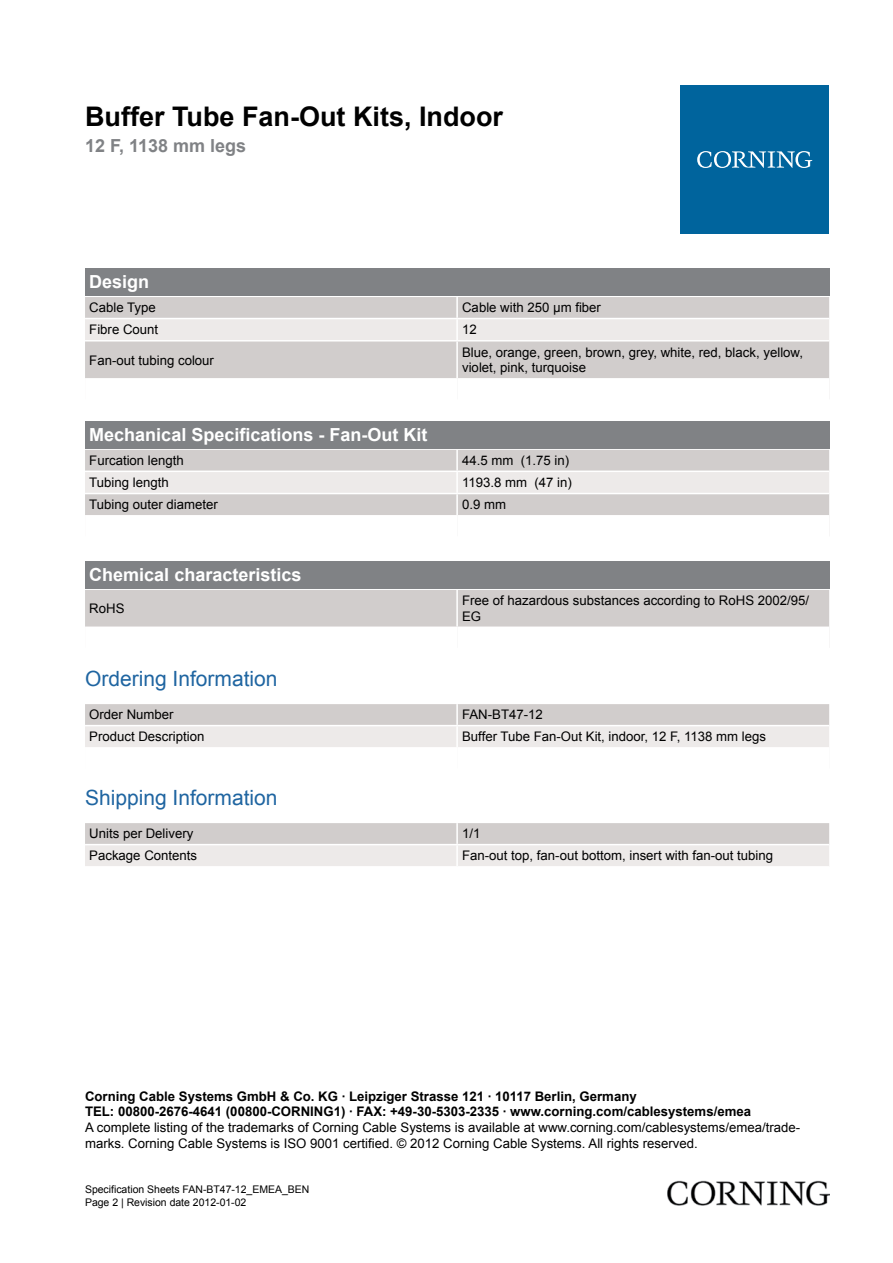
<style>
.page{position:relative;width:893px;height:1263px;background:#fff}
.page>*{position:absolute;margin:0;border:0;box-sizing:border-box;transform-origin:0 0}
.t1{font:700 27px "Arial";color:#000}
.t2{font:21px "Arial";color:#1f65a1}
.t3{font:700 18px "Arial";color:#fff}
.t4{font:700 18px "Arial";color:#808285}
.t5{font:13.2px/15.9px "Arial";color:#000}
.t6{font:700 13.2px/15.9px "Arial";color:#000}
.t7{font:10.5px/12.6px "Arial";color:#000}
</style>
<div class="page">
<div style="left:85px;top:268px;width:744px;height:28px;background:#808285"></div>
<div style="left:85px;top:297px;width:744px;height:81px;background:#d1cdcc"></div>
<div style="left:85px;top:319px;width:744px;height:21px;background:#edeae9"></div>
<hr style="left:456px;top:297px;width:2px;height:21px;background:#fff">
<hr style="left:456px;top:319px;width:2px;height:21px;background:#fff">
<hr style="left:456px;top:341px;width:2px;height:37px;background:#fff">
<hr style="left:85px;top:318px;width:372px;height:1px;background:#fff">
<hr style="left:457px;top:318px;width:372px;height:1px;background:#fff">
<hr style="left:85px;top:340px;width:372px;height:1px;background:#fff">
<hr style="left:457px;top:340px;width:372px;height:1px;background:#fff">
<div style="left:85px;top:421px;width:744px;height:27px;background:#808285"></div>
<div style="left:85px;top:450px;width:744px;height:65px;background:#d1cdcc"></div>
<div style="left:85px;top:472px;width:744px;height:21px;background:#edeae9"></div>
<hr style="left:456px;top:450px;width:2px;height:20px;background:#fff">
<hr style="left:456px;top:472px;width:2px;height:21px;background:#fff">
<hr style="left:456px;top:494px;width:2px;height:21px;background:#fff">
<hr style="left:85px;top:470px;width:372px;height:2px;background:#fff">
<hr style="left:457px;top:470px;width:372px;height:2px;background:#fff">
<hr style="left:85px;top:493px;width:372px;height:1px;background:#fff">
<hr style="left:457px;top:493px;width:372px;height:1px;background:#fff">
<div style="left:85px;top:561px;width:744px;height:27px;background:#808285"></div>
<div style="left:85px;top:590px;width:744px;height:36px;background:#d1cdcc"></div>
<hr style="left:456px;top:590px;width:2px;height:36px;background:#fff">
<svg style="left:85px;top:704px;width:744px;height:43px;background:#dfdbda"></svg>
<hr style="left:456px;top:704px;width:2px;height:21px;background:#fff">
<hr style="left:456px;top:726px;width:2px;height:21px;background:#fff">
<hr style="left:85px;top:725px;width:372px;height:1px;background:#fff">
<hr style="left:457px;top:725px;width:372px;height:1px;background:#fff">
<svg style="left:85px;top:823px;width:744px;height:43px;background:#dfdbda"></svg>
<hr style="left:456px;top:823px;width:2px;height:21px;background:#fff">
<hr style="left:456px;top:845px;width:2px;height:21px;background:#fff">
<hr style="left:85px;top:844px;width:372px;height:1px;background:#fff">
<hr style="left:457px;top:844px;width:372px;height:1px;background:#fff">
<div style="left:680px;top:85px;width:149px;height:149px;background:#00649d"></div>
<svg style="left:697px;top:151px;width:115px;height:17px"></svg>
<img style="left:668px;top:1180px;width:161px;height:25px">
<h1 class="t1" style="left:85px;top:98px;width:420px">Buffer Tube Fan-Out Kits, Indoor</h1>
<h3 class="t4" style="left:85px;top:134px;width:163px">12 F, 1138 mm legs</h3>
<h3 class="t3" style="left:89px;top:270px;width:62px">Design</h3>
<p class="t5" style="left:89px;top:300px;width:68px">Cable Type</p>
<p class="t5" style="left:462px;top:300px;width:140px">Cable with 250 µm fiber</p>
<p class="t5" style="left:89px;top:322px;width:70px">Fibre Count</p>
<p class="t5" style="left:462px;top:322px;width:16px">12</p>
<p class="t5" style="left:89px;top:352px;width:126px">Fan-out tubing colour</p>
<p class="t5" style="left:462px;top:344px;width:342px">Blue, orange, green, brown, grey, white, red, black, yellow, violet, pink, turquoise</p>
<h3 class="t3" style="left:89px;top:423px;width:340px">Mechanical Specifications - Fan-Out Kit</h3>
<p class="t5" style="left:89px;top:452px;width:96px">Furcation length</p>
<p class="t5" style="left:462px;top:452px;width:109px">44.5 mm (1.75 in)</p>
<p class="t5" style="left:89px;top:475px;width:81px">Tubing length</p>
<p class="t5" style="left:462px;top:475px;width:111px">1193.8 mm (47 in)</p>
<p class="t5" style="left:89px;top:497px;width:130px">Tubing outer diameter</p>
<p class="t5" style="left:462px;top:497px;width:46px">0.9 mm</p>
<h3 class="t3" style="left:89px;top:563px;width:214px">Chemical characteristics</h3>
<p class="t5" style="left:89px;top:600px;width:37px">RoHS</p>
<p class="t5" style="left:462px;top:593px;width:349px">Free of hazardous substances according to RoHS 2002/95/<br>EG</p>
<h2 class="t2" style="left:85px;top:665px;width:194px">Ordering Information</h2>
<p class="t5" style="left:89px;top:707px;width:86px">Order Number</p>
<p class="t5" style="left:462px;top:707px;width:82px">FAN-BT47-12</p>
<p class="t5" style="left:89px;top:729px;width:117px">Product Description</p>
<p class="t5" style="left:462px;top:729px;width:306px">Buffer Tube Fan-Out Kit, indoor, 12 F, 1138 mm legs</p>
<h2 class="t2" style="left:85px;top:784px;width:194px">Shipping Information</h2>
<p class="t5" style="left:89px;top:826px;width:106px">Units per Delivery</p>
<p class="t5" style="left:462px;top:826px;width:20px">1/1</p>
<p class="t5" style="left:89px;top:848px;width:109px">Package Contents</p>
<p class="t5" style="left:462px;top:848px;width:313px">Fan-out top, fan-out bottom, insert with fan-out tubing</p>
<p class="t6" style="left:85px;top:1088px;width:668px">Corning Cable Systems GmbH &amp; Co. KG · Leipziger Strasse 121 · 10117 Berlin, Germany<br>TEL: 00800-2676-4641 (00800-CORNING1) · FAX: +49-30-5303-2335 · www.corning.com/cablesystems/emea</p>
<p class="t5" style="left:85px;top:1120px;width:717px">A complete listing of the trademarks of Corning Cable Systems is available at www.corning.com/cablesystems/emea/trade&shy;marks. Corning Cable Systems is ISO 9001 certified. © 2012 Corning Cable Systems. All rights reserved.</p>
<p class="t7" style="left:85px;top:1183px;width:226px">Specification Sheets FAN-BT47-12_EMEA_BEN<br>Page 2 | Revision date 2012-01-02</p>
</div>
